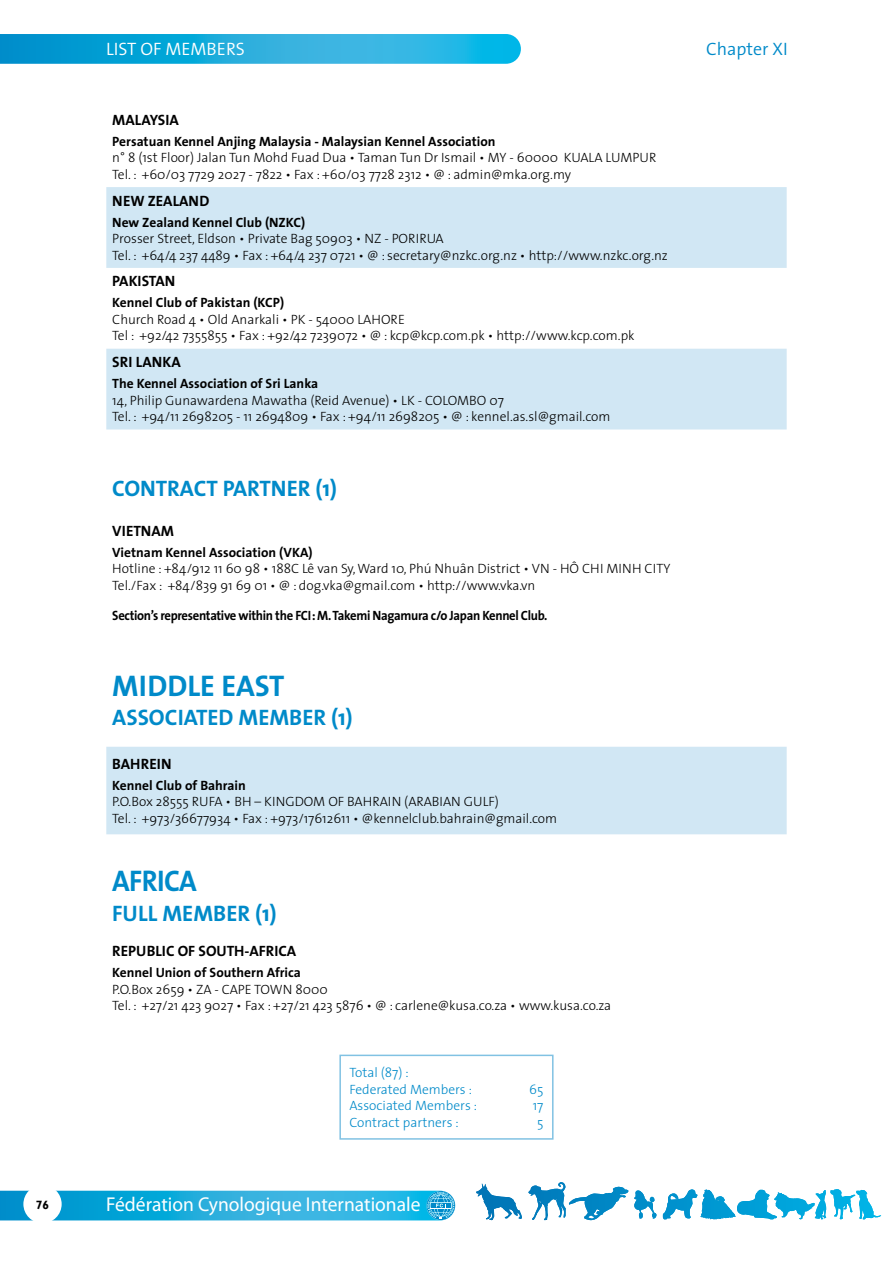
<style>
.page{position:relative;width:893px;height:1263px;background:#fff}
.page>*{position:absolute;margin:0;border:0;box-sizing:border-box;transform-origin:0 0}
.t1{font:700 30px "The Sans";color:#008ac9}
.t2{font:700 30px "The Sans";color:#008ac9;scale:.94 1}
.t3{font:700 22.5px "The Sans";color:#008ac9}
.t4{font:20.1px "Myriad Pro";color:#fff}
.t5{font:300 18px "The Sans";color:#fff}
.t6{font:300 18px "The Sans";color:#008ac9}
.t7{font:700 15px "The Sans";color:#000}
.t8{font:300 13.5px/16.5px "The Sans";color:#000}
.t9{font:700 13.5px "The Sans";color:#000}
.t10{font:700 13.5px "The Sans";letter-spacing:-.025em;color:#000;scale:.94 1}
.t11{font:300 13.5px/16.5px "The Sans";color:#008ac9}
.t12{font:700 12px "Gill Sans";color:#000}
</style>
<div class="page">
<svg style="left:0;top:34px;width:521px;height:30px;background:#1cacdc"></svg>
<svg style="left:0;top:1191px;width:456px;height:29px;background:#22addc"></svg>
<div style="left:23px;top:1185px;width:39px;height:38px;background:#fff;border-radius:50%"></div>
<svg style="left:700px;top:1189px;width:181px;height:30px"></svg>
<svg style="left:106px;top:187px;width:681px;height:647px"></svg>
<div style="left:339px;top:1054px;width:215px;height:86px;border:2px solid #81c2e3"></div>
<h3 class="t5" style="left:106px;top:34px;width:140px">LIST OF MEMBERS</h3>
<h3 class="t6" style="left:706px;top:34px;width:80px">CHAPTER XI</h3>
<p class="t7" style="left:112px;top:107px;width:54px">MALAYSIA</p>
<p class="t9" style="left:112px;top:130px;width:385px">Persatuan Kennel Anjing Malaysia - Malaysian Kennel Association</p>
<p class="t8" style="left:112px;top:149px;width:546px">n° 8 (1st Floor) Jalan Tun Mohd Fuad Dua • Taman Tun Dr Ismail • MY - 60000 KUALA LUMPUR<br>Tel. : +60/03 7729 2027 - 7822 • Fax : +60/03 7728 2312 • @ : admin@mka.org.my</p>
<p class="t7" style="left:112px;top:188px;width:54px">NEW ZEALAND</p>
<p class="t9" style="left:112px;top:211px;width:194px">New Zealand Kennel Club (NZKC)</p>
<p class="t8" style="left:112px;top:230px;width:557px">Prosser Street, Eldson • Private Bag 50903 • NZ - PORIRUA<br>Tel. : +64/4 237 4489 • Fax : +64/4 237 0721 • @ : secretary@nzkc.org.nz • http://www.nzkc.org.nz</p>
<p class="t7" style="left:112px;top:269px;width:54px">PAKISTAN</p>
<p class="t9" style="left:112px;top:292px;width:173px">Kennel Club of Pakistan (KCP)</p>
<p class="t8" style="left:112px;top:311px;width:524px">Church Road 4 • Old Anarkali • PK - 54000 LAHORE<br>Tel : +92/42 7355855 • Fax : +92/42 7239072 • @ : kcp@kcp.com.pk • http://www.kcp.com.pk</p>
<p class="t7" style="left:112px;top:350px;width:70px">SRILANKA</p>
<p class="t9" style="left:112px;top:372px;width:207px">The Kennel Association of Sri Lanka</p>
<p class="t8" style="left:112px;top:391px;width:500px">14, Philip Gunawardena Mawatha (Reid Avenue) • LK - COLOMBO 07<br>Tel. : +94/11 2698205 - 11 2694809 • Fax : +94/11 2698205 • @ : kennel.as.sl@gmail.com</p>
<h2 class="t3" style="left:112px;top:469px;width:15px">CON</h2>
<h2 class="t3" style="left:156px;top:469px;width:129px">TRACT PARTNER</h2>
<h2 class="t3" style="left:316px;top:469px;width:23px">(1)</h2>
<p class="t7" style="left:112px;top:518px;width:63px">VIETNAM</p>
<p class="t9" style="left:112px;top:541px;width:202px">Vietnam Kennel Association (VKA)</p>
<p class="t8" style="left:112px;top:560px;width:560px">Hotline : +84/912 11 60 98 • 188C Lê van Sy,Ward 10, Phú Nhuân District • VN - HÔ CHI MINH CITY<br>Tel./Fax : +84/839 91 69 01 • @ : dog.vka@gmail.com • http://www.vka.vn</p>
<p class="t10" style="left:112px;top:604px;width:464px">Section’s representative within the FCI : M. Takemi Nagamura c/o Japan Kennel Club.</p>
<h1 class="t1" style="left:112px;top:661px;width:42px">MIDDLE</h1>
<h1 class="t1" style="left:222px;top:661px;width:64px">EAST</h1>
<h2 class="t3" style="left:112px;top:699px;width:14px">ASSOCIA</h2>
<h2 class="t3" style="left:196px;top:699px;width:106px">TED MEMBER</h2>
<h2 class="t3" style="left:331px;top:699px;width:23px">(1)</h2>
<p class="t7" style="left:112px;top:751px;width:10px">BAHREIN</p>
<p class="t9" style="left:112px;top:774px;width:135px">Kennel Club of Bahrain</p>
<p class="t8" style="left:112px;top:793px;width:446px">P.O.Box 28555 RUFA • BH – KINGDOM OF BAHRAIN (ARABIAN GULF)<br>Tel. : +973/36677934 • Fax : +973/17612611 • @kennelclub.bahrain@gmail.com</p>
<h1 class="t2" style="left:112px;top:856px;width:16px">AFRICA</h1>
<h2 class="t3" style="left:112px;top:894px;width:114px">FULL MEMBER</h2>
<h2 class="t3" style="left:255px;top:894px;width:23px">(1)</h2>
<p class="t7" style="left:112px;top:938px;width:42px">REPUBLIC</p>
<p class="t7" style="left:178px;top:938px;width:81px">OF SOUTH-AFRICA</p>
<p class="t9" style="left:112px;top:961px;width:190px">Kennel Union of Southern Africa</p>
<p class="t8" style="left:112px;top:980px;width:500px">P.O.Box 2659 • ZA - CAPE TOWN 8000<br>Tel. : +27/21 423 9027 • Fax : +27/21 423 5876 • @ : carlene@kusa.co.za • www.kusa.co.za</p>
<p class="t11" style="left:349px;top:1064px;width:124px">Total (87) :<br>Federated Members :</p>
<p class="t11" style="left:529px;top:1080px;width:16px">65</p>
<p class="t11" style="left:349px;top:1097px;width:129px">Associated Members :</p>
<p class="t11" style="left:533px;top:1097px;width:12px">17</p>
<p class="t11" style="left:349px;top:1113px;width:111px">Contract partners :</p>
<p class="t11" style="left:537px;top:1113px;width:8px">5</p>
<p class="t12" style="left:36px;top:1197px;width:15px">76</p>
<h3 class="t4" style="left:106px;top:1192px;width:316px">Fédération Cynologique Internationale</h3>
</div>
